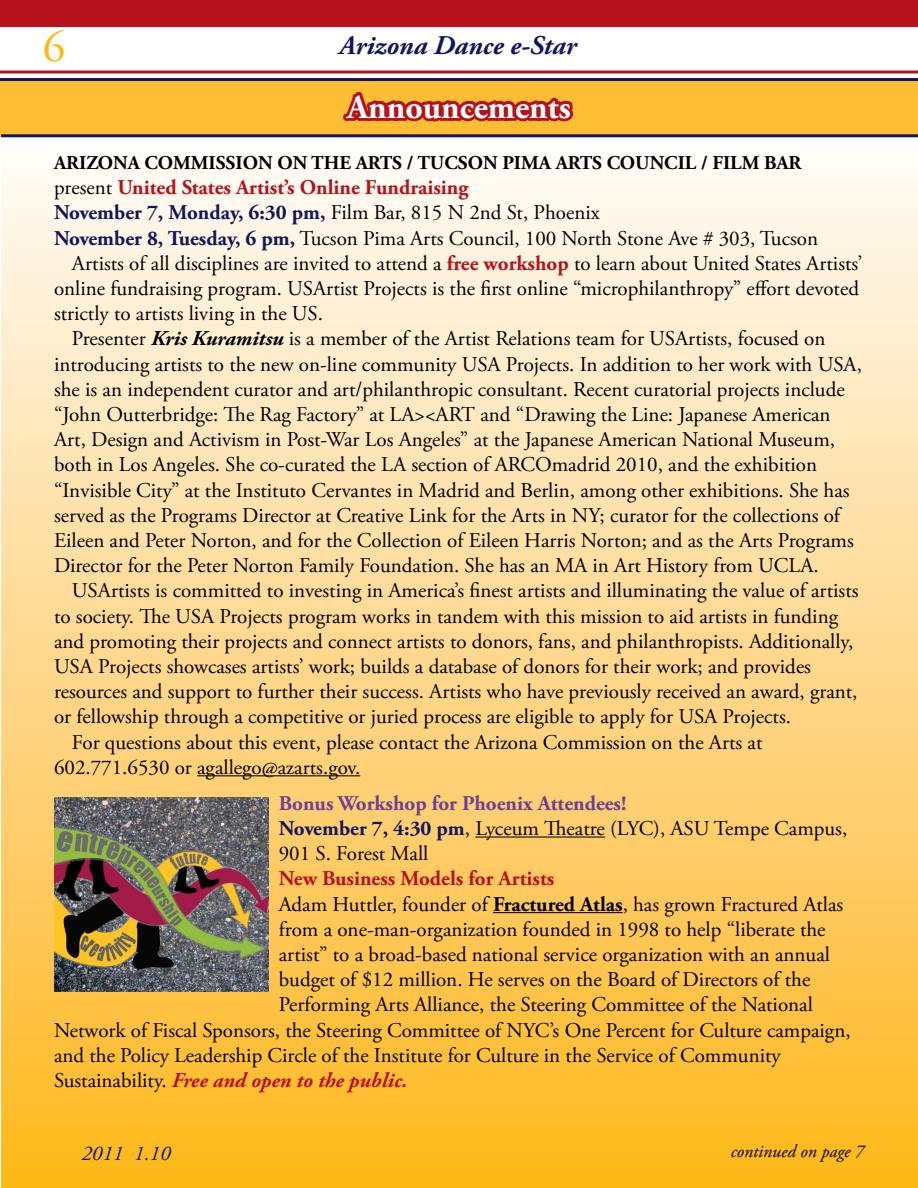
<style>
.page{position:relative;width:918px;height:1188px;background:#fff}
.page>*{position:absolute;margin:0;border:0;box-sizing:border-box;transform-origin:0 0}
.t1{font:45px "Adobe Garamond Pro";color:#fdb913}
.t2{font:700 33.75px "Adobe Garamond Pro";color:#fff}
.t3{font:italic 700 27px "Adobe Garamond Pro";color:#11175e}
.t4{font:21px/25.2px "Adobe Garamond Pro";color:#000}
.t5{font:700 21px "Adobe Garamond Pro";color:#b5121b}
.t6{font:italic 700 21px "Adobe Garamond Pro";color:#b5121b}
.t7{font:italic 21px "Adobe Garamond Pro";color:#11175e}
.t8{font:700 19.5px "Adobe Garamond Pro";color:#000}
.t9{font:italic 18px "Adobe Garamond Pro";color:#000}
.s1{font-weight:400;color:#000}
.s2{font-weight:700;color:#11175e}
.s3{font-weight:700;color:#b5121b}
.s4{font-weight:700;font-style:italic}
.s5{font-weight:700;color:#6c3f98}
.s6{font-weight:700}
.s7{font-weight:400;font-style:normal;color:#000}
</style>
<div class="page">
<svg style="left:0;top:70px;width:918px;height:4px;background:#c74d53"></svg>
<div style="left:0;top:0;width:917px;height:26px;background:#b5121b"></div>
<div style="left:2px;top:137px;width:916px;height:1051px;background:linear-gradient(to bottom,#fffbfb,#feb61d)"></div>
<div style="left:0;top:79px;width:918px;height:58px;background:#febe33"></div>
<svg style="left:343px;top:92px;width:230px;height:30px"></svg>
<hr style="left:1px;top:134px;width:917px;height:3px;background:#11175e">
<hr style="left:0;top:78px;width:918px;height:3px;background:#11175e">
<hr style="left:197px;top:775px;width:163px;height:1px;background:#000">
<hr style="left:475px;top:837px;width:130px;height:1px;background:#000">
<hr style="left:493px;top:912px;width:130px;height:1px;background:#000">
<img style="left:54px;top:797px;width:214px;height:195px">
<h1 class="t1" style="left:43px;top:20px;width:24px">6</h1>
<p class="t3" style="left:340px;top:30px;width:238px">Arizona Dance e-Star</p>
<h2 class="t2" style="left:347px;top:87px;width:225px">Announcements</h2>
<p class="t8" style="left:54px;top:151px;width:749px">ARIZONA COMMISSION ON THE ARTS / TUCSON PIMA ARTS COUNCIL / FILM BAR</p>
<p class="t5" style="left:54px;top:175px;width:416px"><span class="s1">present</span> United States Artist’s Online Fundraising</p>
<p class="t4" style="left:54px;top:201px;width:547px"><span class="s2">November 7, Monday, 6:30 pm,</span> Film Bar, 815 N 2nd St, Phoenix</p>
<p class="t4" style="left:54px;top:226px;width:766px"><span class="s2">November 8, Tuesday, 6 pm,</span> Tucson Pima Arts Council, 100 North Stone Ave # 303, Tucson</p>
<p class="t4" style="left:72px;top:251px;width:792px">Artists of all disciplines are invited to attend a <span class="s3">free workshop</span> to learn about United States Artists’</p>
<p class="t4" style="left:54px;top:276px;width:807px">online fundraising program. USArtist Projects is the first online “microphilanthropy” effort devoted</p>
<p class="t4" style="left:54px;top:302px;width:271px">strictly to artists living in the US.</p>
<p class="t4" style="left:72px;top:327px;width:755px">Presenter <span class="s4">Kris Kuramitsu</span> is a member of the Artist Relations team for USArtists, focused on</p>
<p class="t4" style="left:54px;top:352px;width:809px">introducing artists to the new on-line community USA Projects. In addition to her work with USA,</p>
<p class="t4" style="left:54px;top:377px;width:792px">she is an independent curator and art/philanthropic consultant. Recent curatorial projects include</p>
<p class="t4" style="left:54px;top:402px;width:778px">“John Outterbridge: The Rag Factory” at LA&gt;&lt;ART and “Drawing the Line: Japanese American</p>
<p class="t4" style="left:54px;top:428px;width:783px">Art, Design and Activism in Post-War Los Angeles” at the Japanese American National Museum,</p>
<p class="t4" style="left:54px;top:453px;width:765px">both in Los Angeles. She co-curated the LA section of ARCOmadrid 2010, and the exhibition</p>
<p class="t4" style="left:54px;top:478px;width:797px">“Invisible City” at the Instituto Cervantes in Madrid and Berlin, among other exhibitions. She has</p>
<p class="t4" style="left:54px;top:503px;width:788px">served as the Programs Director at Creative Link for the Arts in NY; curator for the collections of</p>
<p class="t4" style="left:54px;top:528px;width:801px">Eileen and Peter Norton, and for the Collection of Eileen Harris Norton; and as the Arts Programs</p>
<p class="t4" style="left:54px;top:554px;width:766px">Director for the Peter Norton Family Foundation. She has an MA in Art History from UCLA.</p>
<p class="t4" style="left:72px;top:579px;width:788px">USArtists is committed to investing in America’s finest artists and illuminating the value of artists</p>
<p class="t4" style="left:54px;top:604px;width:786px">to society. The USA Projects program works in tandem with this mission to aid artists in funding</p>
<p class="t4" style="left:54px;top:629px;width:801px">and promoting their projects and connect artists to donors, fans, and philanthropists. Additionally,</p>
<p class="t4" style="left:54px;top:654px;width:759px">USA Projects showcases artists’ work; builds a database of donors for their work; and provides</p>
<p class="t4" style="left:54px;top:680px;width:805px">resources and support to further their success. Artists who have previously received an award, grant,</p>
<p class="t4" style="left:54px;top:705px;width:739px">or fellowship through a competitive or juried process are eligible to apply for USA Projects.</p>
<p class="t4" style="left:72px;top:730px;width:692px">For questions about this event, please contact the Arizona Commission on the Arts at</p>
<p class="t4" style="left:54px;top:755px;width:308px">602.771.6530 or agallego@azarts.gov.</p>
<p class="t4" style="left:279px;top:791px;width:570px"><span class="s5">Bonus Workshop for Phoenix Attendees!<br></span><span class="s2">November 7, 4:30 pm</span>, Lyceum Theatre (LYC), ASU Tempe Campus,<br>901 S. Forest Mall</p>
<p class="t5" style="left:279px;top:866px;width:277px">New Business Models for Artists</p>
<p class="t4" style="left:279px;top:892px;width:566px">Adam Huttler, founder of <span class="s6">Fractured Atlas</span>, has grown Fractured Atlas</p>
<p class="t4" style="left:279px;top:917px;width:548px">from a one-man-organization founded in 1998 to help “liberate the</p>
<p class="t4" style="left:279px;top:942px;width:553px">artist” to a broad-based national service organization with an annual</p>
<p class="t4" style="left:279px;top:968px;width:533px">budget of $12 million. He serves on the Board of Directors of the</p>
<p class="t4" style="left:279px;top:993px;width:536px">Performing Arts Alliance, the Steering Committee of the National</p>
<p class="t4" style="left:54px;top:1018px;width:798px">Network of Fiscal Sponsors, the Steering Committee of NYC’s One Percent for Culture campaign,</p>
<p class="t4" style="left:54px;top:1043px;width:728px">and the Policy Leadership Circle of the Institute for Culture in the Service of Community</p>
<p class="t6" style="left:54px;top:1068px;width:355px"><span class="s7">Sustainability.</span> Free and open to the public.</p>
<p class="t7" style="left:81px;top:1140px;width:91px">2011 1.10</p>
<p class="t9" style="left:731px;top:1141px;width:135px">continued on page 7</p>
</div>
